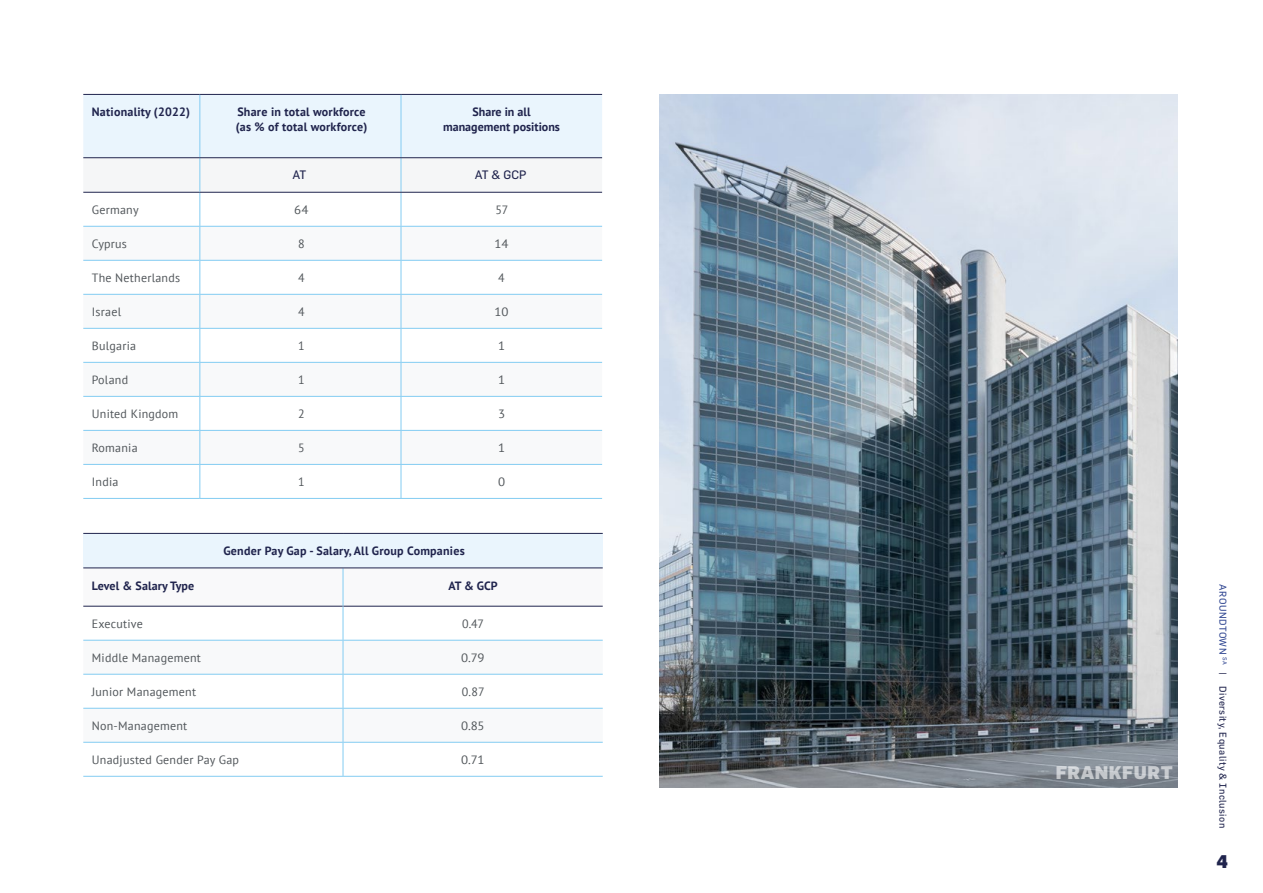
<style>
.page{position:relative;width:1263px;height:893px;background:#fff}
.page>*{position:absolute;margin:0;border:0;box-sizing:border-box;transform-origin:0 0}
.t1{font:900 18px "Flama";letter-spacing:.03em;color:#fff}
.t2{font:900 18px "Flama";color:#20244d}
.t3{font:12px "PT Sans";letter-spacing:.02em;color:#51565a}
.t4{font:700 12px/14.4px "PT Sans";letter-spacing:.02em;color:#20244d}
.t5{font:700 12px/14.4px "PT Sans";color:#20244d;text-align:center}
.t6{font:12px "PT Sans";letter-spacing:.02em;color:#51565a;scale:1.08 1}
.t7{font:12px "Flama";letter-spacing:-.04em;color:#20244d}
.t8{font:9.75px "Flama";letter-spacing:.045em;color:#20244d}
.s1{color:#344a94}
</style>
<div class="page">
<svg style="left:83px;top:95px;width:519px;height:97px"></svg>
<svg style="left:83px;top:193px;width:519px;height:33px"></svg>
<svg style="left:83px;top:227px;width:519px;height:101px"></svg>
<svg style="left:83px;top:329px;width:519px;height:169px"></svg>
<hr style="left:199px;top:193px;width:1px;height:33px;background:#83ccf2">
<hr style="left:401px;top:193px;width:1px;height:33px;background:#83ccf2">
<hr style="left:199px;top:227px;width:1px;height:33px;background:#83ccf2">
<hr style="left:401px;top:227px;width:1px;height:33px;background:#83ccf2">
<hr style="left:199px;top:261px;width:1px;height:33px;background:#83ccf2">
<hr style="left:401px;top:261px;width:1px;height:33px;background:#83ccf2">
<hr style="left:199px;top:295px;width:1px;height:33px;background:#83ccf2">
<hr style="left:401px;top:295px;width:1px;height:33px;background:#83ccf2">
<hr style="left:199px;top:329px;width:1px;height:33px;background:#83ccf2">
<hr style="left:401px;top:329px;width:1px;height:33px;background:#83ccf2">
<hr style="left:199px;top:363px;width:1px;height:33px;background:#83ccf2">
<hr style="left:401px;top:363px;width:1px;height:33px;background:#83ccf2">
<hr style="left:199px;top:397px;width:1px;height:33px;background:#83ccf2">
<hr style="left:401px;top:397px;width:1px;height:33px;background:#83ccf2">
<hr style="left:199px;top:431px;width:1px;height:33px;background:#83ccf2">
<hr style="left:401px;top:431px;width:1px;height:33px;background:#83ccf2">
<hr style="left:199px;top:465px;width:1px;height:33px;background:#83ccf2">
<hr style="left:401px;top:465px;width:1px;height:33px;background:#83ccf2">
<hr style="left:83px;top:226px;width:117px;height:1px;background:#83ccf2">
<hr style="left:200px;top:226px;width:201px;height:1px;background:#83ccf2">
<hr style="left:401px;top:226px;width:201px;height:1px;background:#83ccf2">
<hr style="left:83px;top:260px;width:117px;height:1px;background:#83ccf2">
<hr style="left:200px;top:260px;width:201px;height:1px;background:#83ccf2">
<hr style="left:401px;top:260px;width:201px;height:1px;background:#83ccf2">
<hr style="left:83px;top:294px;width:117px;height:1px;background:#83ccf2">
<hr style="left:200px;top:294px;width:201px;height:1px;background:#83ccf2">
<hr style="left:401px;top:294px;width:201px;height:1px;background:#83ccf2">
<hr style="left:83px;top:328px;width:117px;height:1px;background:#83ccf2">
<hr style="left:200px;top:328px;width:201px;height:1px;background:#83ccf2">
<hr style="left:401px;top:328px;width:201px;height:1px;background:#83ccf2">
<hr style="left:83px;top:362px;width:117px;height:1px;background:#83ccf2">
<hr style="left:200px;top:362px;width:201px;height:1px;background:#83ccf2">
<hr style="left:401px;top:362px;width:201px;height:1px;background:#83ccf2">
<hr style="left:83px;top:396px;width:117px;height:1px;background:#83ccf2">
<hr style="left:200px;top:396px;width:201px;height:1px;background:#83ccf2">
<hr style="left:401px;top:396px;width:201px;height:1px;background:#83ccf2">
<hr style="left:83px;top:430px;width:117px;height:1px;background:#83ccf2">
<hr style="left:200px;top:430px;width:201px;height:1px;background:#83ccf2">
<hr style="left:401px;top:430px;width:201px;height:1px;background:#83ccf2">
<hr style="left:83px;top:464px;width:117px;height:1px;background:#83ccf2">
<hr style="left:200px;top:464px;width:201px;height:1px;background:#83ccf2">
<hr style="left:401px;top:464px;width:201px;height:1px;background:#83ccf2">
<hr style="left:83px;top:498px;width:117px;height:1px;background:#83ccf2">
<hr style="left:200px;top:498px;width:201px;height:1px;background:#83ccf2">
<hr style="left:401px;top:498px;width:201px;height:1px;background:#83ccf2">
<hr style="left:83px;top:192px;width:117px;height:1px;background:#20244d">
<hr style="left:199px;top:158px;width:1px;height:34px;background:#83ccf2">
<hr style="left:401px;top:158px;width:1px;height:34px;background:#83ccf2">
<hr style="left:83px;top:94px;width:117px;height:1px;background:#20244d">
<hr style="left:200px;top:94px;width:201px;height:1px;background:#20244d">
<hr style="left:401px;top:94px;width:201px;height:1px;background:#20244d">
<hr style="left:199px;top:95px;width:1px;height:62px;background:#83ccf2">
<hr style="left:401px;top:95px;width:1px;height:62px;background:#83ccf2">
<hr style="left:83px;top:157px;width:117px;height:1px;background:#20244d">
<hr style="left:200px;top:157px;width:201px;height:1px;background:#20244d">
<hr style="left:401px;top:157px;width:201px;height:1px;background:#20244d">
<hr style="left:200px;top:192px;width:201px;height:1px;background:#20244d">
<hr style="left:401px;top:192px;width:201px;height:1px;background:#20244d">
<div style="left:83px;top:533px;width:520px;height:35px;background:#eaf5fd"></div>
<svg style="left:83px;top:568px;width:520px;height:38px"></svg>
<svg style="left:83px;top:607px;width:520px;height:33px"></svg>
<svg style="left:83px;top:641px;width:520px;height:101px"></svg>
<svg style="left:83px;top:743px;width:520px;height:33px"></svg>
<hr style="left:343px;top:568px;width:1px;height:38px;background:#83ccf2">
<hr style="left:343px;top:606px;width:1px;height:34px;background:#83ccf2">
<hr style="left:343px;top:641px;width:1px;height:33px;background:#83ccf2">
<hr style="left:343px;top:675px;width:1px;height:33px;background:#83ccf2">
<hr style="left:343px;top:709px;width:1px;height:33px;background:#83ccf2">
<hr style="left:343px;top:743px;width:1px;height:33px;background:#83ccf2">
<hr style="left:83px;top:640px;width:260px;height:1px;background:#83ccf2">
<hr style="left:343px;top:640px;width:260px;height:1px;background:#83ccf2">
<hr style="left:83px;top:674px;width:260px;height:1px;background:#83ccf2">
<hr style="left:343px;top:674px;width:260px;height:1px;background:#83ccf2">
<hr style="left:83px;top:708px;width:260px;height:1px;background:#83ccf2">
<hr style="left:343px;top:708px;width:260px;height:1px;background:#83ccf2">
<hr style="left:83px;top:742px;width:260px;height:1px;background:#83ccf2">
<hr style="left:343px;top:742px;width:260px;height:1px;background:#83ccf2">
<hr style="left:83px;top:776px;width:260px;height:1px;background:#83ccf2">
<hr style="left:343px;top:776px;width:260px;height:1px;background:#83ccf2">
<hr style="left:83px;top:606px;width:260px;height:1px;background:#20244d">
<hr style="left:83px;top:533px;width:260px;height:1px;background:#20244d">
<hr style="left:343px;top:533px;width:260px;height:1px;background:#20244d">
<hr style="left:83px;top:567px;width:260px;height:1px;background:#20244d">
<hr style="left:343px;top:567px;width:260px;height:1px;background:#20244d">
<hr style="left:343px;top:606px;width:260px;height:1px;background:#20244d">
<img style="left:659px;top:94px;width:519px;height:693px">
<p class="t4" style="left:92px;top:105px;width:100px">Nationality (2022)</p>
<p class="t4" style="left:236px;top:105px;width:133px">Share in total workforce (as % of total workforce)</p>
<p class="t5" style="left:443px;top:105px;width:118px">Share in all management positions</p>
<p class="t7" style="left:292px;top:168px;width:15px">AT</p>
<p class="t7" style="left:475px;top:168px;width:53px">AT &amp; GCP</p>
<p class="t3" style="left:92px;top:202px;width:48px">Germany</p>
<p class="t6" style="left:294px;top:202px;width:15px">64</p>
<p class="t3" style="left:495px;top:202px;width:14px">57</p>
<p class="t3" style="left:92px;top:236px;width:37px">Cyprus</p>
<p class="t3" style="left:298px;top:236px;width:8px">8</p>
<p class="t6" style="left:495px;top:236px;width:14px">14</p>
<p class="t3" style="left:92px;top:270px;width:90px">The Netherlands</p>
<p class="t3" style="left:298px;top:270px;width:8px">4</p>
<p class="t3" style="left:498px;top:270px;width:8px">4</p>
<p class="t3" style="left:92px;top:304px;width:31px">Israel</p>
<p class="t3" style="left:298px;top:304px;width:8px">4</p>
<p class="t6" style="left:495px;top:304px;width:14px">10</p>
<p class="t3" style="left:92px;top:338px;width:46px">Bulgaria</p>
<p class="t3" style="left:298px;top:338px;width:8px">1</p>
<p class="t6" style="left:498px;top:338px;width:8px">1</p>
<p class="t3" style="left:92px;top:372px;width:38px">Poland</p>
<p class="t3" style="left:298px;top:372px;width:8px">1</p>
<p class="t6" style="left:498px;top:372px;width:8px">1</p>
<p class="t3" style="left:92px;top:406px;width:88px">United Kingdom</p>
<p class="t3" style="left:298px;top:406px;width:8px">2</p>
<p class="t6" style="left:498px;top:406px;width:8px">3</p>
<p class="t3" style="left:92px;top:440px;width:47px">Romania</p>
<p class="t3" style="left:298px;top:440px;width:8px">5</p>
<p class="t6" style="left:498px;top:440px;width:8px">1</p>
<p class="t3" style="left:92px;top:474px;width:28px">India</p>
<p class="t3" style="left:298px;top:474px;width:8px">1</p>
<p class="t6" style="left:498px;top:474px;width:8px">0</p>
<p class="t4" style="left:223px;top:543px;width:243px">Gender Pay Gap - Salary, All Group Companies</p>
<p class="t4" style="left:92px;top:578px;width:104px">Level &amp; Salary Type</p>
<p class="t4" style="left:448px;top:578px;width:51px">AT &amp; GCP</p>
<p class="t3" style="left:92px;top:616px;width:53px">Executive</p>
<p class="t3" style="left:462px;top:616px;width:23px">0.47</p>
<p class="t3" style="left:92px;top:650px;width:111px">Middle Management</p>
<p class="t6" style="left:461px;top:650px;width:23px">0.79</p>
<p class="t3" style="left:92px;top:684px;width:106px">Junior Management</p>
<p class="t3" style="left:462px;top:684px;width:24px">0.87</p>
<p class="t3" style="left:92px;top:718px;width:97px">Non-Management</p>
<p class="t6" style="left:461px;top:718px;width:23px">0.85</p>
<p class="t3" style="left:92px;top:752px;width:149px">Unadjusted Gender Pay Gap</p>
<p class="t6" style="left:461px;top:752px;width:23px">0.71</p>
<h1 class="t1" style="left:1055px;top:761px;width:119px">FRANKFURT</h1>
<p class="t8" style="left:1229px;top:584px;width:245px;rotate:90deg"><span class="s1">AROUNDTOWN</span> <sup>SA</sup> | Diversity, Equality &amp; Inclusion</p>
<h1 class="t2" style="left:1216px;top:850px;width:13px">4</h1>
</div>
